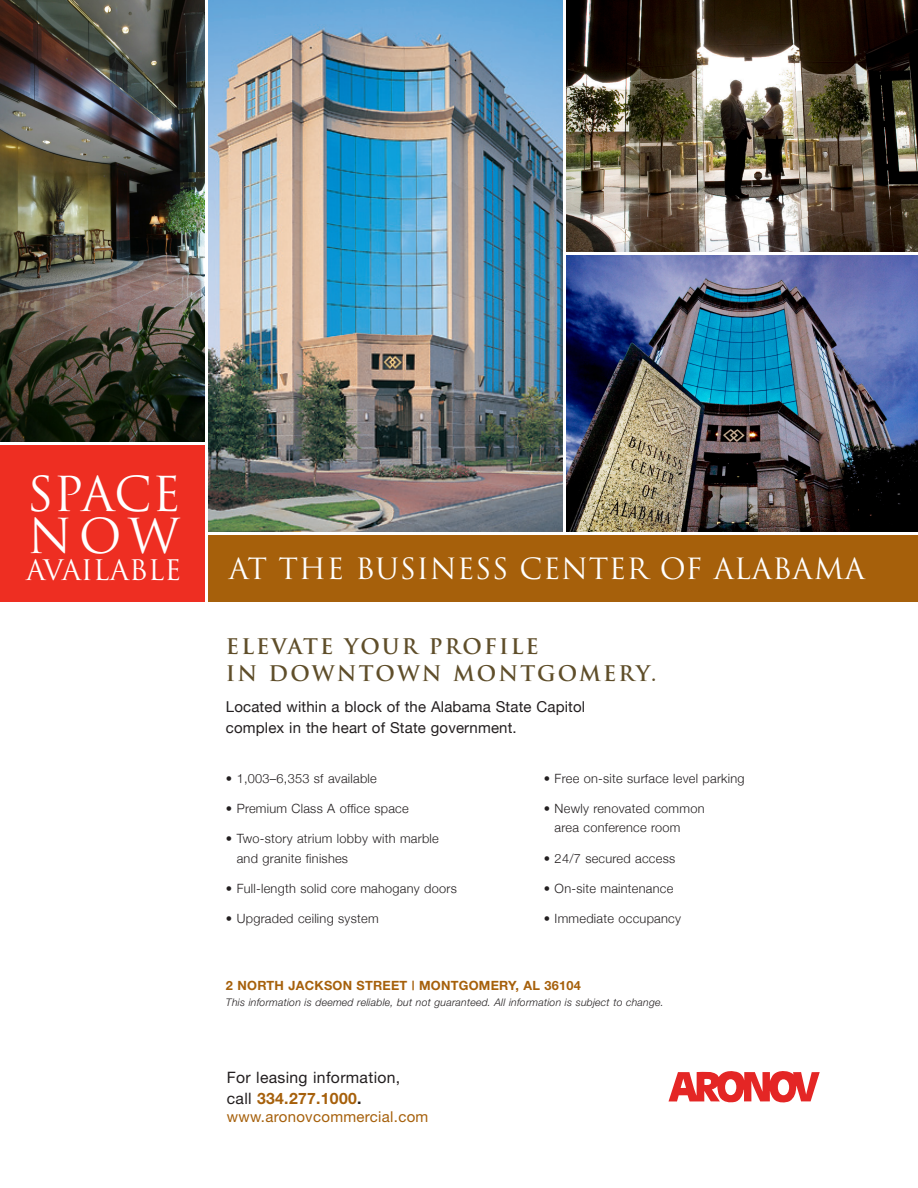
<style>
.page{position:relative;width:918px;height:1188px;background:#fff}
.page>*{position:absolute;margin:0;border:0;box-sizing:border-box;transform-origin:0 0}
.t1{font:46.95px/41.4px "Trajan";color:#fff}
.t2{font:28.5px "Trajan";letter-spacing:.02em;color:#fff}
.t3{font:27.6px "Trajan";color:#fff}
.t4{font:700 21px/27px "Trajan";letter-spacing:.1em;color:#5f4e2a}
.t5{font:15.75px/21px "Helvetica Neue";letter-spacing:.02em;color:#231f20}
.t6{font:15px/21px "Helvetica Neue";letter-spacing:.01em;color:#231f20}
.t7{font:15px "Helvetica Neue";letter-spacing:.02em;color:#a6600b}
.t8{font:300 12.75px/19.5px "Helvetica Neue";letter-spacing:.02em;color:#231f20}
.t9{font:700 12.75px "Helvetica Neue";letter-spacing:.02em;color:#a6600b}
.t10{font:italic 300 10.5px "Helvetica Neue";letter-spacing:.02em;color:#231f20}
.s1{font-weight:700;color:#a6600b}
.s2{font-weight:700}
</style>
<div class="page">
<img style="left:0;top:0;width:205px;height:442px">
<img style="left:208px;top:0;width:710px;height:532px">
<hr style="left:564px;top:0;width:2px;height:535px;background:#fff">
<hr style="left:566px;top:253px;width:352px;height:2px;background:#fff">
<div style="left:202px;top:534px;width:716px;height:68px;background:#a6600b"></div>
<div style="left:0;top:445px;width:207px;height:157px;background:#ee2e22"></div>
<hr style="left:206px;top:0;width:2px;height:603px;background:#fff">
<hr style="left:207px;top:533px;width:711px;height:2px;background:#fff">
<svg style="left:669px;top:1071px;width:151px;height:32px"></svg>
<p class="t1" style="left:27px;top:474px;width:155px">SPACE<br>NOW</p>
<p class="t3" style="left:26px;top:554px;width:157px">AVAILABLE</p>
<p class="t2" style="left:229px;top:551px;width:637px">AT THE BUSINESS CENTER OF ALABAMA</p>
<p class="t4" style="left:226px;top:633px;width:432px">ELEVATE YOUR PROFILE<br>IN DOWNTOWN MONTGOMERY.</p>
<p class="t6" style="left:226px;top:695px;width:361px">Located within a block of the Alabama State Capitol complex in the heart of State government.</p>
<p class="t8" style="left:226px;top:768px;width:152px">• 1,003–6,353 sf available</p>
<p class="t8" style="left:226px;top:798px;width:184px">• Premium Class A office space</p>
<p class="t8" style="left:237px;top:829px;width:204px;text-indent:-11px">• Two-story atrium lobby with marble and granite finishes</p>
<p class="t8" style="left:226px;top:878px;width:232px">• Full-length solid core mahogany doors</p>
<p class="t8" style="left:226px;top:909px;width:154px">• Upgraded ceiling system</p>
<p class="t8" style="left:544px;top:768px;width:202px">• Free on-site surface level parking</p>
<p class="t8" style="left:555px;top:798px;width:151px;text-indent:-11px">• Newly renovated common area conference room</p>
<p class="t8" style="left:544px;top:848px;width:133px">• 24/7 secured access</p>
<p class="t8" style="left:544px;top:878px;width:131px">• On-site maintenance</p>
<p class="t8" style="left:544px;top:909px;width:139px">• Immediate occupancy</p>
<p class="t9" style="left:226px;top:978px;width:357px">2 NORTH JACKSON STREET | MONTGOMERY, AL 36104</p>
<p class="t10" style="left:226px;top:996px;width:439px">This information is deemed reliable, but not guaranteed. All information is subject to change.</p>
<p class="t5" style="left:227px;top:1067px;width:175px">For leasing information, call <span class="s1">334.277.1000</span><span class="s2">.</span></p>
<p class="t7" style="left:227px;top:1108px;width:203px">www.aronovcommercial.com</p>
</div>
